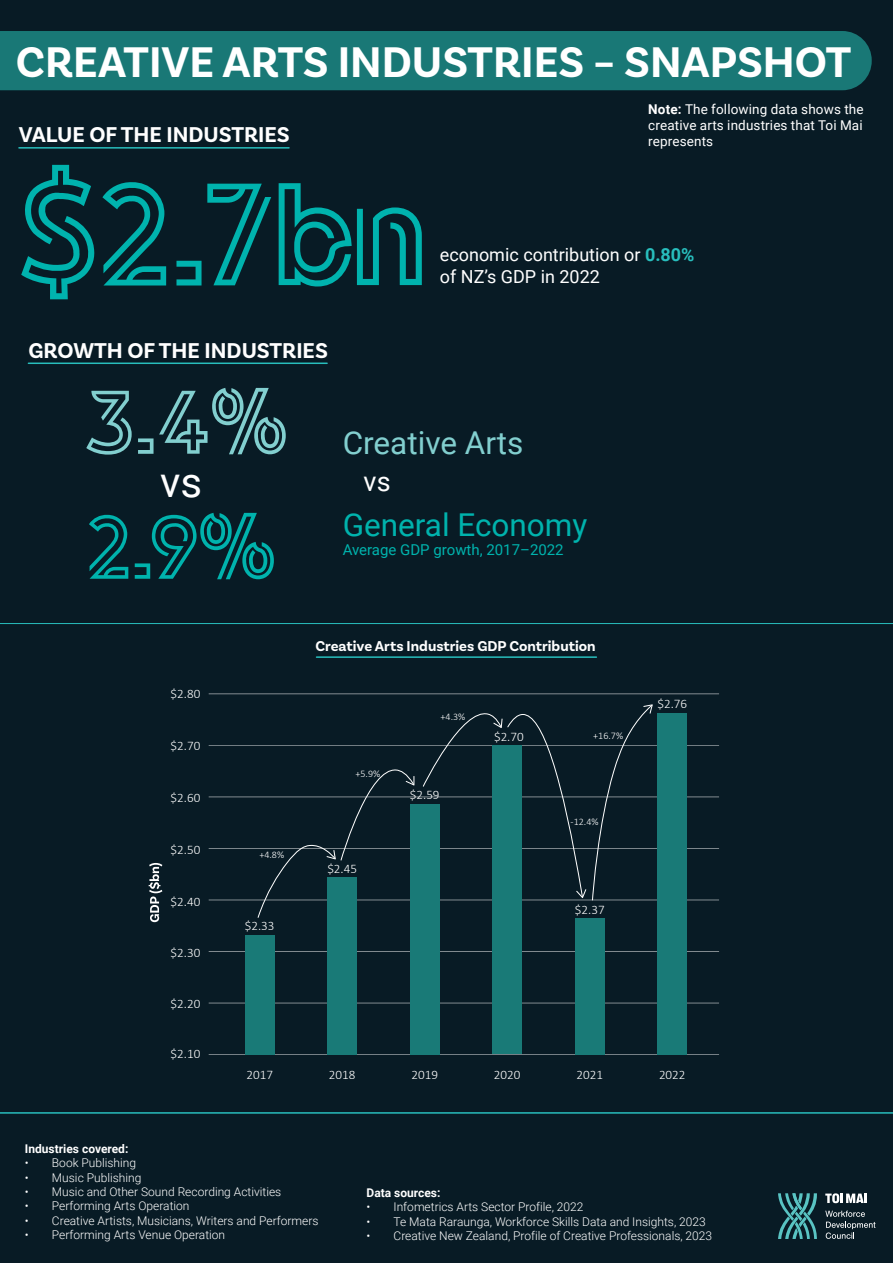
<style>
.page{position:relative;width:893px;height:1263px;background:#fff}
.page>*{position:absolute;margin:0;border:0;box-sizing:border-box;transform-origin:0 0}
.t1{font:145.5px "Te Wao Nui O Toi";color:#00b3ae}
.t2{font:90px "Te Wao Nui O Toi";color:#82cfcf}
.t3{font:90px "Te Wao Nui O Toi";color:#00b3ad}
.t4{font:700 45px "Basic Sans";color:#fff}
.t5{font:42px "Roboto";color:#fff}
.t6{font:31.5px "Roboto";color:#00b3ad}
.t7{font:31.5px "Roboto";color:#82cfcf}
.t8{font:27px "Roboto";color:#fff}
.t9{font:700 22.5px "Basic Sans";color:#fff}
.t10{font:18px/21.6px "Roboto";color:#fff}
.t11{font:700 15px "Basic Sans";color:#fff}
.t12{font:15px "Roboto";color:#00b3ad}
.t13{font:13.5px/16.2px "Roboto";letter-spacing:.01em;color:#fff}
.t14{font:300 13.05px "Calibri";color:#fff}
.t15{font:300 12px "Roboto";color:#fff}
.t16{font:700 12px "Roboto";color:#fff}
.t17{font:300 10.05px "Calibri";color:#fff}
.s1{font-weight:700}
.s2{font-weight:700;color:#28bebd}
</style>
<div class="page">
<div style="left:0;top:0;width:892px;height:1263px;background:#081b25"></div>
<div style="left:0;top:31px;width:872px;height:59px;background:#197876"></div>
<hr style="left:19px;top:147px;width:270px;height:2px;background:#28bebd">
<hr style="left:0;top:1112px;width:893px;height:2px;background:#28bebd">
<hr style="left:0;top:623px;width:893px;height:1px;background:#28bebd">
<hr style="left:28px;top:362px;width:299px;height:2px;background:#28bebd">
<hr style="left:316px;top:656px;width:280px;height:2px;background:#28bebd">
<svg style="left:825px;top:1193px;width:42px;height:10px"></svg>
<svg style="left:825px;top:1210px;width:50px;height:29px"></svg>
<svg style="left:778px;top:1193px;width:39px;height:46px"></svg>
<svg style="left:149px;top:863px;width:13px;height:59px"></svg>
<hr style="left:209px;top:745px;width:510px;height:1px;background:#fff">
<hr style="left:209px;top:797px;width:510px;height:1px;background:#fff">
<hr style="left:209px;top:693px;width:510px;height:1px;background:#fff">
<hr style="left:209px;top:951px;width:510px;height:1px;background:#fff">
<hr style="left:209px;top:1003px;width:510px;height:1px;background:#fff">
<hr style="left:209px;top:900px;width:510px;height:1px;background:#fff">
<hr style="left:209px;top:848px;width:510px;height:1px;background:#fff">
<hr style="left:209px;top:1054px;width:510px;height:1px;background:#fff">
<div style="left:245px;top:935px;width:30px;height:119px;background:#197a77"></div>
<div style="left:327px;top:877px;width:30px;height:177px;background:#197a77"></div>
<div style="left:410px;top:804px;width:30px;height:250px;background:#197a77"></div>
<div style="left:492px;top:746px;width:30px;height:308px;background:#197a77"></div>
<div style="left:575px;top:918px;width:30px;height:136px;background:#197a77"></div>
<div style="left:657px;top:713px;width:30px;height:341px;background:#197a77"></div>
<svg style="left:257px;top:769px;width:158px;height:149px"></svg>
<svg style="left:422px;top:704px;width:231px;height:197px"></svg>
<p class="t4" style="left:16px;top:35px;width:837px">CREATIVE ARTS INDUSTRIES – SNAPSHOT</p>
<p class="t9" style="left:19px;top:121px;width:272px">VALUE OF THE INDUSTRIES</p>
<p class="t1" style="left:19px;top:158px;width:408px">$2.7bn</p>
<p class="t9" style="left:28px;top:337px;width:301px">GROWTH OF THE INDUSTRIES</p>
<p class="t13" style="left:648px;top:100px;width:217px"><span class="s1">Note:</span> The following data shows the creative arts industries that Toi Mai</p>
<p class="t13" style="left:648px;top:133px;width:66px">represents</p>
<p class="t10" style="left:440px;top:243px;width:256px">economic contribution or <span class="s2">0.80% </span>of NZ’s GDP in 2022</p>
<p class="t2" style="left:83px;top:375px;width:206px">3.4%</p>
<p class="t5" style="left:160px;top:452px;width:43px">vs</p>
<p class="t8" style="left:364px;top:463px;width:29px">vs</p>
<p class="t3" style="left:86px;top:500px;width:191px">2.9%</p>
<p class="t7" style="left:343px;top:421px;width:182px">Creative Arts</p>
<p class="t6" style="left:343px;top:503px;width:246px">General Economy</p>
<p class="t12" style="left:343px;top:539px;width:223px">Average GDP growth, 2017–2022</p>
<p class="t14" style="left:171px;top:685px;width:31px">$2.80</p>
<p class="t14" style="left:171px;top:737px;width:31px">$2.70</p>
<p class="t14" style="left:171px;top:789px;width:31px">$2.60</p>
<p class="t14" style="left:171px;top:841px;width:31px">$2.50</p>
<p class="t14" style="left:171px;top:893px;width:31px">$2.40</p>
<p class="t14" style="left:171px;top:945px;width:31px">$2.30</p>
<p class="t14" style="left:171px;top:996px;width:31px">$2.20</p>
<p class="t14" style="left:171px;top:1046px;width:31px">$2.10</p>
<p class="t17" style="left:259px;top:849px;width:26px">+4.8%</p>
<p class="t14" style="left:245px;top:918px;width:31px">$2.33</p>
<p class="t11" style="left:315px;top:637px;width:282px">Creative Arts Industries GDP Contribution</p>
<p class="t17" style="left:355px;top:767px;width:26px">+5.9%</p>
<p class="t14" style="left:327px;top:860px;width:31px">$2.45</p>
<p class="t17" style="left:441px;top:710px;width:26px">+4.3%</p>
<p class="t14" style="left:410px;top:787px;width:31px">$2.59</p>
<p class="t14" style="left:494px;top:728px;width:31px">$2.70</p>
<p class="t17" style="left:593px;top:729px;width:31px">+16.7%</p>
<p class="t17" style="left:571px;top:815px;width:29px">-12.4%</p>
<p class="t14" style="left:575px;top:901px;width:31px">$2.37</p>
<p class="t14" style="left:657px;top:695px;width:31px">$2.76</p>
<p class="t14" style="left:246px;top:1066px;width:28px">2017</p>
<p class="t14" style="left:329px;top:1066px;width:28px">2018</p>
<p class="t14" style="left:411px;top:1066px;width:28px">2019</p>
<p class="t14" style="left:494px;top:1066px;width:28px">2020</p>
<p class="t14" style="left:576px;top:1066px;width:28px">2021</p>
<p class="t14" style="left:659px;top:1066px;width:28px">2022</p>
<p class="t16" style="left:25px;top:1140px;width:105px">Industries covered:</p>
<p class="t15" style="left:25px;top:1154px;width:113px">• Book Publishing</p>
<p class="t15" style="left:25px;top:1169px;width:118px">• Music Publishing</p>
<p class="t15" style="left:25px;top:1183px;width:258px">• Music and Other Sound Recording Activities</p>
<p class="t15" style="left:25px;top:1198px;width:166px">• Performing Arts Operation</p>
<p class="t15" style="left:25px;top:1212px;width:295px">• Creative Artists, Musicians, Writers and Performers</p>
<p class="t15" style="left:25px;top:1226px;width:202px">• Performing Arts Venue Operation</p>
<p class="t16" style="left:367px;top:1184px;width:75px">Data sources:</p>
<p class="t15" style="left:367px;top:1199px;width:219px">• Infometrics Arts Sector Profile, 2022</p>
<p class="t15" style="left:367px;top:1213px;width:341px">• Te Mata Raraunga, Workforce Skills Data and Insights, 2023</p>
<p class="t15" style="left:367px;top:1227px;width:347px">• Creative New Zealand, Profile of Creative Professionals, 2023</p>
</div>
